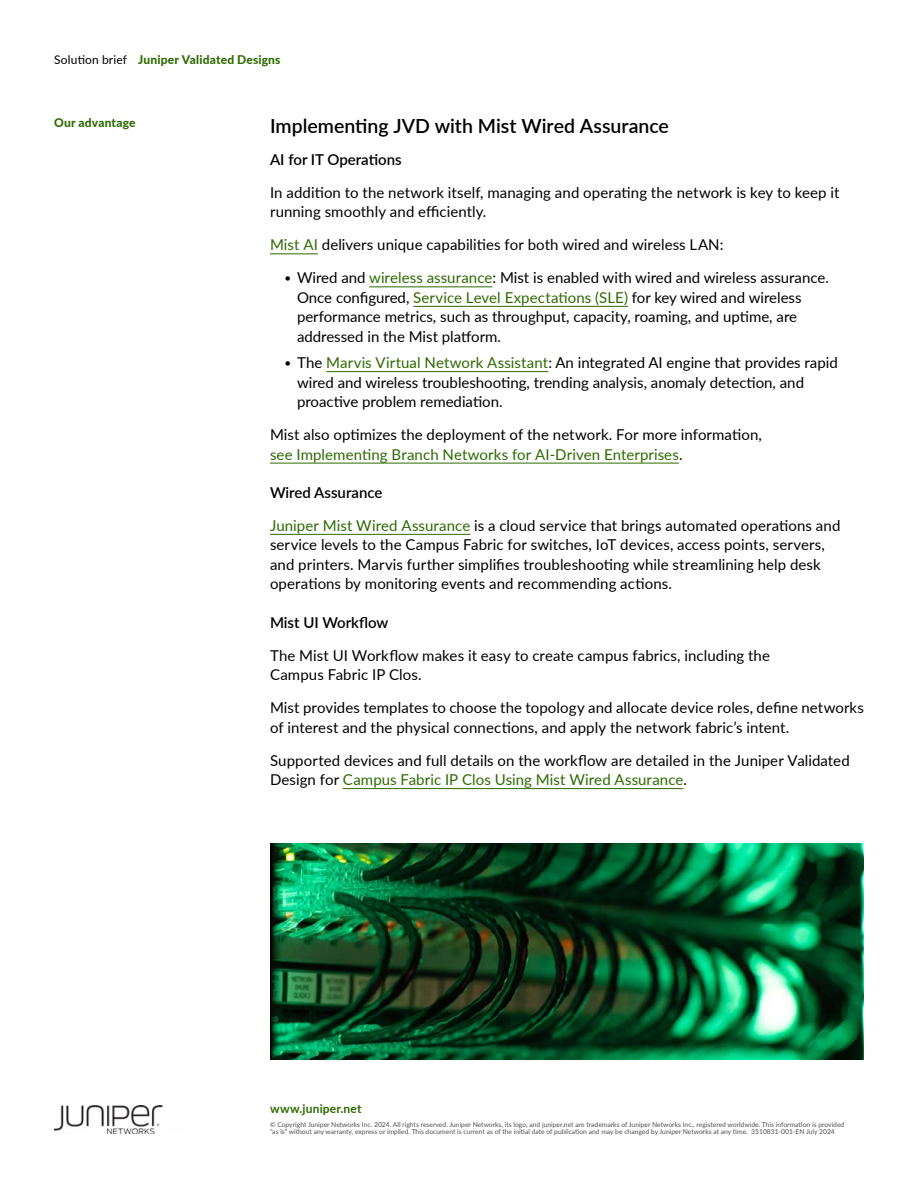
<style>
.page{position:relative;width:918px;height:1188px;background:#fff}
.page>*{position:absolute;margin:0;border:0;box-sizing:border-box;transform-origin:0 0}
.t1{font:600 19.5px "Lato";color:#000}
.t2{font:15px/19.5px "Lato";letter-spacing:.005em;color:#000}
.t3{font:600 15px "Lato";color:#000}
.t4{font:800 12px "Lato";letter-spacing:.015em;color:#2d6a00}
.t5{font:700 12px "Lato";letter-spacing:.015em;color:#2d6a00}
.t6{font:6.75px/7.5px "Lato";color:#505050}
.s1{font-weight:400;color:#000}
.s2{color:#2d6a00}
.s3{font-weight:300}
</style>
<div class="page">
<hr style="left:270px;top:254px;width:48px;height:1px;background:#2d6a00">
<hr style="left:369px;top:287px;width:123px;height:1px;background:#2d6a00">
<hr style="left:413px;top:306px;width:215px;height:1px;background:#2d6a00">
<hr style="left:326px;top:371px;width:222px;height:1px;background:#2d6a00">
<hr style="left:270px;top:463px;width:409px;height:1px;background:#2d6a00">
<hr style="left:270px;top:534px;width:200px;height:1px;background:#2d6a00">
<hr style="left:343px;top:788px;width:340px;height:1px;background:#2d6a00">
<img style="left:54px;top:1105px;width:109px;height:29px">
<img style="left:270px;top:843px;width:594px;height:216px">
<p class="t4" style="left:54px;top:50px;width:228px"><span class="s1">Solution brief</span> Juniper Validated Designs</p>
<p class="t4" style="left:54px;top:114px;width:83px">Our advantage</p>
<h1 class="t1" style="left:270px;top:112px;width:400px">Implementing JVD with Mist Wired Assurance</h1>
<p class="t3" style="left:270px;top:149px;width:133px">AI for IT Operations</p>
<p class="t2" style="left:270px;top:182px;width:571px">In addition to the network itself, managing and operating the network is key to keep it running smoothly and efficiently.</p>
<p class="t2" style="left:270px;top:235px;width:455px"><span class="s2">Mist AI</span> delivers unique capabilities for both wired and wireless LAN:</p>
<p class="t2" style="left:297px;top:268px;width:533px;text-indent:-14px"><span class="s3">•</span> Wired and <span class="s2">wireless assurance</span>: Mist is enabled with wired and wireless assurance.<br>Once configured, <span class="s2">Service Level Expectations (SLE)</span> for key wired and wireless performance metrics, such as throughput, capacity, roaming, and uptime, are addressed in the Mist platform.</p>
<p class="t2" style="left:297px;top:352px;width:542px;text-indent:-14px"><span class="s3">•</span> The <span class="s2">Marvis Virtual Network Assistant</span>: An integrated AI engine that provides rapid wired and wireless troubleshooting, trending analysis, anomaly detection, and proactive problem remediation.</p>
<p class="t2" style="left:270px;top:424px;width:493px">Mist also optimizes the deployment of the network. For more information, <span class="s2">see Implementing Branch Networks for AI-Driven Enterprises</span>.</p>
<p class="t3" style="left:270px;top:482px;width:114px">Wired Assurance</p>
<p class="t2" style="left:270px;top:515px;width:572px"><span class="s2">Juniper Mist Wired Assurance</span> is a cloud service that brings automated operations and service levels to the Campus Fabric for switches, IoT devices, access points, servers, and printers. Marvis further simplifies troubleshooting while streamlining help desk operations by monitoring events and recommending actions.</p>
<p class="t3" style="left:270px;top:611px;width:120px">Mist UI Workflow</p>
<p class="t2" style="left:270px;top:645px;width:502px">The Mist UI Workflow makes it easy to create campus fabrics, including the<br>Campus Fabric IP Clos.</p>
<p class="t2" style="left:270px;top:697px;width:595px">Mist provides templates to choose the topology and allocate device roles, define networks of interest and the physical connections, and apply the network fabric’s intent.</p>
<p class="t2" style="left:270px;top:750px;width:581px">Supported devices and full details on the workflow are detailed in the Juniper Validated<br>Design for <span class="s2">Campus Fabric IP Clos Using Mist Wired Assurance</span>.</p>
<p class="t5" style="left:270px;top:1099px;width:93px">www.juniper.net</p>
<p class="t6" style="left:270px;top:1120px;width:576px">© Copyright Juniper Networks Inc. 2024. All rights reserved. Juniper Networks, its logo, and juniper.net are trademarks of Juniper Networks Inc., registered worldwide. This information is provided “as is” without any warranty, express or implied. This document is current as of the initial date of publication and may be changed by Juniper Networks at any time. 3510831-001-EN July 2024</p>
</div>
